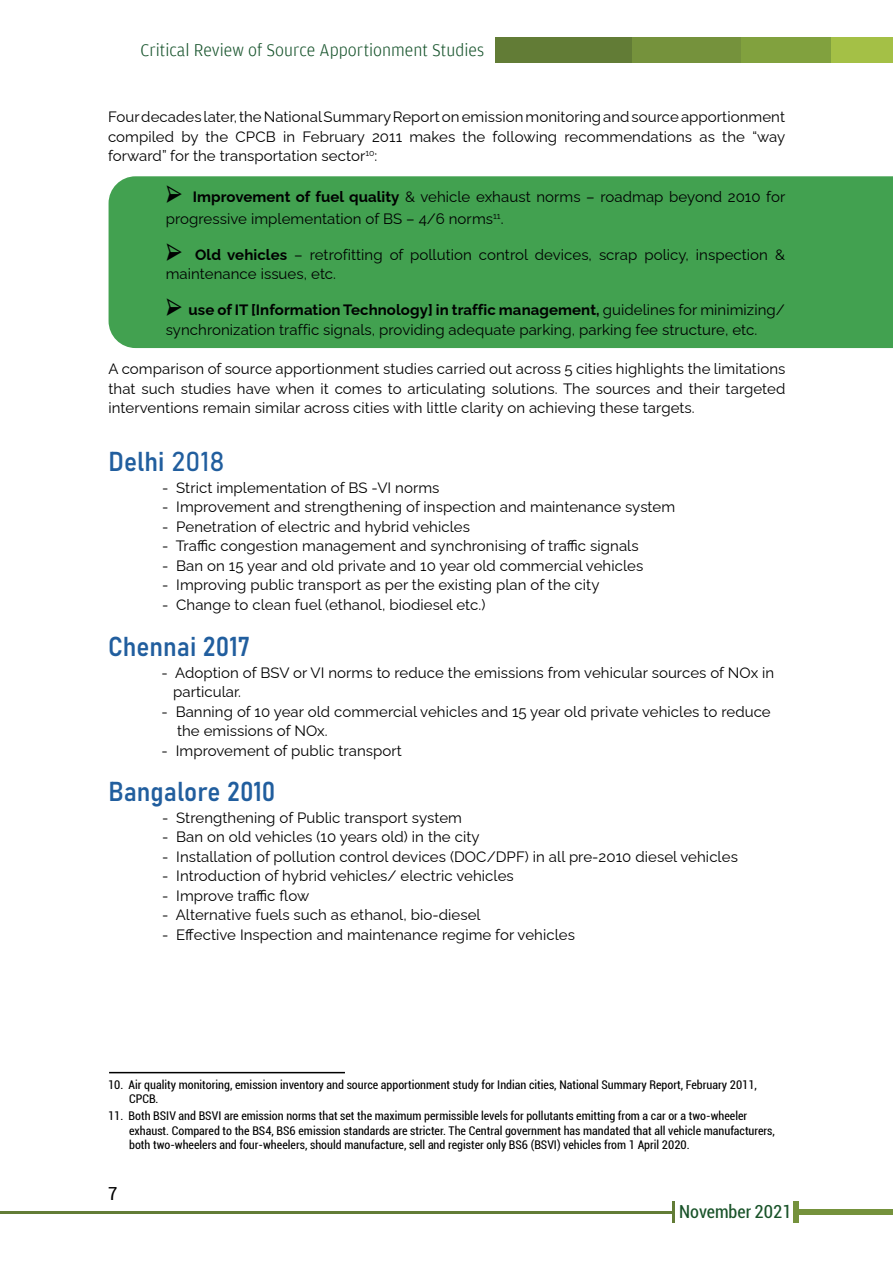
<style>
.page{position:relative;width:893px;height:1263px;background:#fff}
.page>*{position:absolute;margin:0;border:0;box-sizing:border-box;transform-origin:0 0}
.t1{font:27px "Bahnschrift";color:#215e9e}
.t2{font:300 18px "Amplitude";color:#16532b}
.t3{font:condensed 18px "Roboto";color:#195329}
.t4{font:condensed 18px "Roboto";color:#000}
.t5{font:15px/19.5px "Raleway";letter-spacing:.005em;color:#000;text-align:justify}
.t6{font:15px/19.5px "Raleway";letter-spacing:.005em;color:#000101}
.t7{font:condensed 12px/14.4px "Roboto";color:#000}
.s1{font-family:"Minion Pro";font-size:30px}
.s2{font-weight:700}
</style>
<div class="page">
<div style="left:829px;top:37px;width:64px;height:26px;background:#a4c046"></div>
<div style="left:695px;top:37px;width:136px;height:26px;background:#81a13e"></div>
<div style="left:605px;top:37px;width:136px;height:26px;background:#75923c"></div>
<div style="left:495px;top:37px;width:136px;height:26px;background:#627c36"></div>
<hr style="left:0;top:1211px;width:673px;height:3px;background:#627c36">
<div style="left:798px;top:1210px;width:95px;height:5px;background:#75923c"></div>
<hr style="left:672px;top:1202px;width:3px;height:21px;background:#627c36">
<div style="left:794px;top:1202px;width:5px;height:21px;background:#75923c"></div>
<div style="left:109px;top:176px;width:784px;height:172px;background:#42a150"></div>
<hr style="left:109px;top:1072px;width:236px;height:1px;background:#000">
<p class="t2" style="left:141px;top:40px;width:345px">Critical Review of Source Apportionment Studies</p>
<p class="t5" style="left:108px;top:105px;width:679px">Four decades later, the National Summary Report on emission monitoring and source apportionment compiled by the CPCB in February 2011 makes the following recommendations as the “way forward” for the transportation sector<sup>10</sup>:</p>
<p class="t6" style="left:166px;top:184px;width:621px;line-height:21.6px"><span class="s1">➢</span> <span class="s2">Improvement of fuel quality</span> &amp; vehicle exhaust norms – roadmap beyond 2010 for progressive implementation of BS – 4/6 norms<sup>11</sup>.</p>
<p class="t6" style="left:166px;top:243px;width:621px"><span class="s1">➢</span> <span class="s2">Old vehicles</span> – retrofitting of pollution control devices, scrap policy, inspection &amp; maintenance issues, etc.</p>
<p class="t6" style="left:166px;top:298px;width:621px"><span class="s1">➢</span> <span class="s2">use of IT [Information Technology] in traffic management,</span> guidelines for minimizing/ synchronization traffic signals, providing adequate parking, parking fee structure, etc.</p>
<p class="t5" style="left:109px;top:357px;width:678px">A comparison of source apportionment studies carried out across 5 cities highlights the limitations that such studies have when it comes to articulating solutions. The sources and their targeted interventions remain similar across cities with little clarity on achieving these targets.</p>
<h1 class="t1" style="left:109px;top:441px;width:118px">Delhi 2018</h1>
<p class="t5" style="left:162px;top:476px;width:279px">- Strict implementation of BS -VI norms</p>
<p class="t5" style="left:162px;top:495px;width:515px">- Improvement and strengthening of inspection and maintenance system</p>
<p class="t5" style="left:162px;top:515px;width:309px">- Penetration of electric and hybrid vehicles</p>
<p class="t5" style="left:162px;top:534px;width:478px">- Traffic congestion management and synchronising of traffic signals</p>
<p class="t5" style="left:162px;top:554px;width:483px">- Ban on 15 year and old private and 10 year old commercial vehicles</p>
<p class="t5" style="left:162px;top:573px;width:439px">- Improving public transport as per the existing plan of the city</p>
<p class="t5" style="left:162px;top:593px;width:325px">- Change to clean fuel (ethanol, biodiesel etc.)</p>
<h1 class="t1" style="left:108px;top:626px;width:144px">Chennai 2017</h1>
<p class="t5" style="left:173px;top:661px;width:603px;text-indent:-12px">- Adoption of BSV or VI norms to reduce the emissions from vehicular sources of NOx in particular.</p>
<p class="t5" style="left:177px;top:700px;width:595px;text-indent:-16px">- Banning of 10 year old commercial vehicles and 15 year old private vehicles to reduce the emissions of NOx.</p>
<p class="t5" style="left:161px;top:739px;width:242px">- Improvement of public transport</p>
<h1 class="t1" style="left:109px;top:771px;width:168px">Bangalore 2010</h1>
<p class="t5" style="left:162px;top:806px;width:301px">- Strengthening of Public transport system</p>
<p class="t5" style="left:162px;top:825px;width:319px">- Ban on old vehicles (10 years old) in the city</p>
<p class="t5" style="left:162px;top:845px;width:577px">- Installation of pollution control devices (DOC/DPF) in all pre-2010 diesel vehicles</p>
<p class="t5" style="left:162px;top:864px;width:353px">- Introduction of hybrid vehicles/ electric vehicles</p>
<p class="t5" style="left:162px;top:884px;width:149px">- Improve traffic flow</p>
<p class="t5" style="left:162px;top:903px;width:320px">- Alternative fuels such as ethanol, bio-diesel</p>
<p class="t5" style="left:162px;top:923px;width:414px">- Effective Inspection and maintenance regime for vehicles</p>
<p class="t7" style="left:129px;top:1077px;width:629px;text-indent:-21px">10. Air quality monitoring, emission inventory and source apportionment study for Indian cities, National Summary Report, February 2011,<br>CPCB.</p>
<p class="t7" style="left:129px;top:1108px;width:647px;text-indent:-21px">11. Both BSIV and BSVI are emission norms that set the maximum permissible levels for pollutants emitting from a car or a two-wheeler exhaust. Compared to the BS4, BS6 emission standards are stricter. The Central government has mandated that all vehicle manufacturers, both two-wheelers and four-wheelers, should manufacture, sell and register only BS6 (BSVI) vehicles from 1 April 2020.</p>
<p class="t4" style="left:108px;top:1181px;width:11px">7</p>
<p class="t3" style="left:679px;top:1199px;width:114px">November 2021</p>
</div>
